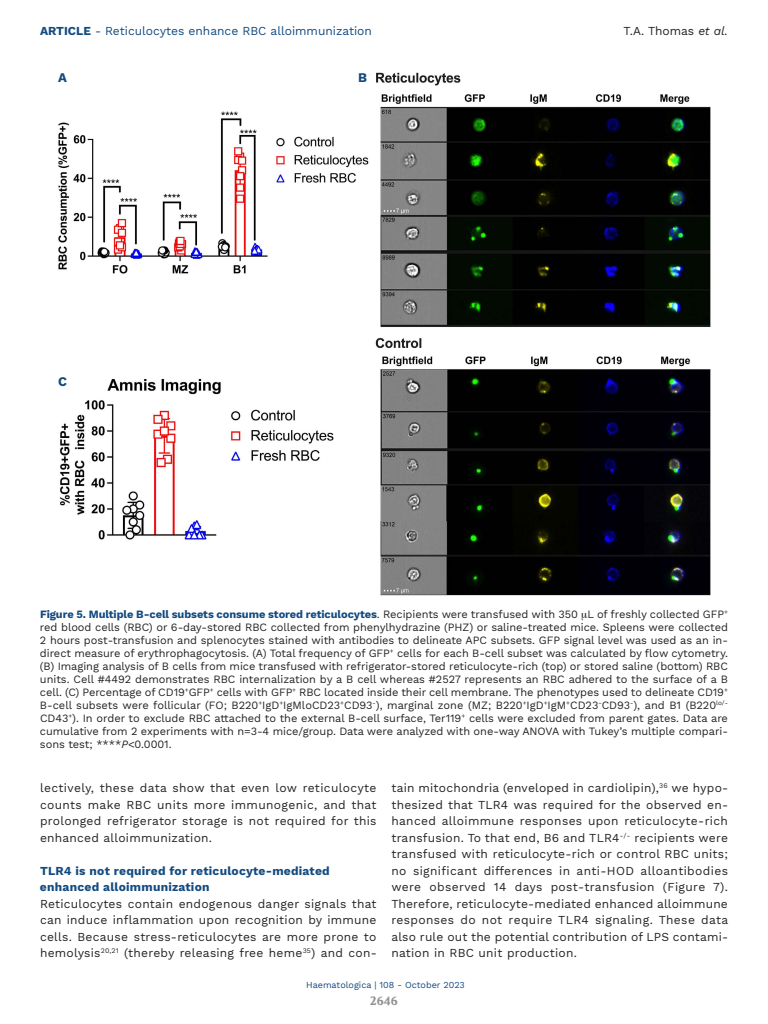
<style>
.page{position:relative;width:768px;height:1024px;background:#fff}
.page>*{position:absolute;margin:0;border:0;box-sizing:border-box;transform-origin:0 0}
.t1{font:700 13px "Work Sans";color:#134a80}
.t2{font:12px/16.5px "Work Sans";letter-spacing:.02em;color:#222221;text-align:justify}
.t3{font:700 12px/16.5px "Work Sans";letter-spacing:.02em;color:#134a80}
.t4{font:12px "Work Sans";color:#134a80}
.t5{font:700 12px "Volkhov";color:#919190}
.t6{font:11px/13px "Work Sans";letter-spacing:-.005em;color:#222221;text-align:justify}
.t7{font:9px "Work Sans";color:#134a80}
.s1{font-weight:700}
.s2{font-style:italic}
.s3{font-weight:700;color:#134a80}
</style>
<div class="page">
<img style="left:58px;top:72px;width:653px;height:524px">
<p class="t4" style="left:40px;top:24px;width:334px"><span class="s1">ARTICLE</span> - Reticulocytes enhance RBC alloimmunization</p>
<p class="t2" style="left:624px;top:23px;width:106px">T.A. Thomas <span class="s2">et al.</span></p>
<p class="t1" style="left:58px;top:70px;width:10px">A</p>
<p class="t1" style="left:358px;top:70px;width:10px">B</p>
<p class="t1" style="left:58px;top:374px;width:10px">C</p>
<p class="t6" style="left:40px;top:607px;width:690px"><span class="s3">Figure 5. Multiple B-cell subsets consume stored reticulocytes</span>. Recipients were transfused with 350 L of freshly collected GFP<sup>+ </sup>red blood cells (RBC) or 6-day-stored RBC collected from phenylhydrazine (PHZ) or saline-treated mice. Spleens were collected 2 hours post-transfusion and splenocytes stained with antibodies to delineate APC subsets. GFP signal level was used as an in&shy;direct measure of erythrophagocytosis. (A) Total frequency of GFP<sup>+</sup> cells for each B-cell subset was calculated by flow cytometry. (B) Imaging analysis of B cells from mice transfused with refrigerator-stored reticulocyte-rich (top) or stored saline (bottom) RBC units. Cell #4492 demonstrates RBC internalization by a B cell whereas #2527 represents an RBC adhered to the surface of a B cell. (C) Percentage of CD19<sup>+</sup>GFP<sup>+</sup> cells with GFP<sup>+</sup> RBC located inside their cell membrane. The phenotypes used to delineate CD19<sup>+ </sup>B-cell subsets were follicular (FO; B220<sup>+</sup>IgD<sup>+</sup>IgMloCD23<sup>+</sup>CD93<sup>-</sup>), marginal zone (MZ; B220<sup>+</sup>IgD<sup>+</sup>IgM<sup>+</sup>CD23<sup>-</sup>CD93<sup>-</sup>), and B1 (B220<sup>lo/- </sup>CD43<sup>+</sup>). In order to exclude RBC attached to the external B-cell surface, Ter119<sup>+</sup> cells were excluded from parent gates. Data are cumulative from 2 experiments with n=3-4 mice/group. Data were analyzed with one-way ANOVA with Tukey’s multiple compari&shy;sons test; ****<span class="s2">P</span>&lt;0.0001.</p>
<p class="t2" style="left:40px;top:780px;width:338px">lectively, these data show that even low reticulocyte counts make RBC units more immunogenic, and that prolonged refrigerator storage is not required for this enhanced alloimmunization.</p>
<p class="t3" style="left:40px;top:862px;width:291px">TLR4 is not required for reticulocyte-mediated enhanced alloimmunization</p>
<p class="t2" style="left:40px;top:895px;width:338px">Reticulocytes contain endogenous danger signals that can induce inflammation upon recognition by immune cells. Because stress-reticulocytes are more prone to hemolysis<sup>20,21</sup> (thereby releasing free heme<sup>35</sup>) and con-</p>
<p class="t2" style="left:391px;top:780px;width:338px">tain mitochondria (enveloped in cardiolipin),<sup>36</sup> we hypo&shy;thesized that TLR4 was required for the observed en&shy;hanced alloimmune responses upon reticulocyte-rich transfusion. To that end, B6 and TLR4<sup>-/-</sup> recipients were transfused with reticulocyte-rich or control RBC units; no significant differences in anti-HOD alloantibodies were observed 14 days post-transfusion (Figure 7).<br>Therefore, reticulocyte-mediated enhanced alloimmune responses do not require TLR4 signaling. These data also rule out the potential contribution of LPS contami&shy;nation in RBC unit production.</p>
<p class="t7" style="left:306px;top:979px;width:160px">Haematologica | 108 - October 2023</p>
<p class="t5" style="left:370px;top:993px;width:29px">2646</p>
</div>
